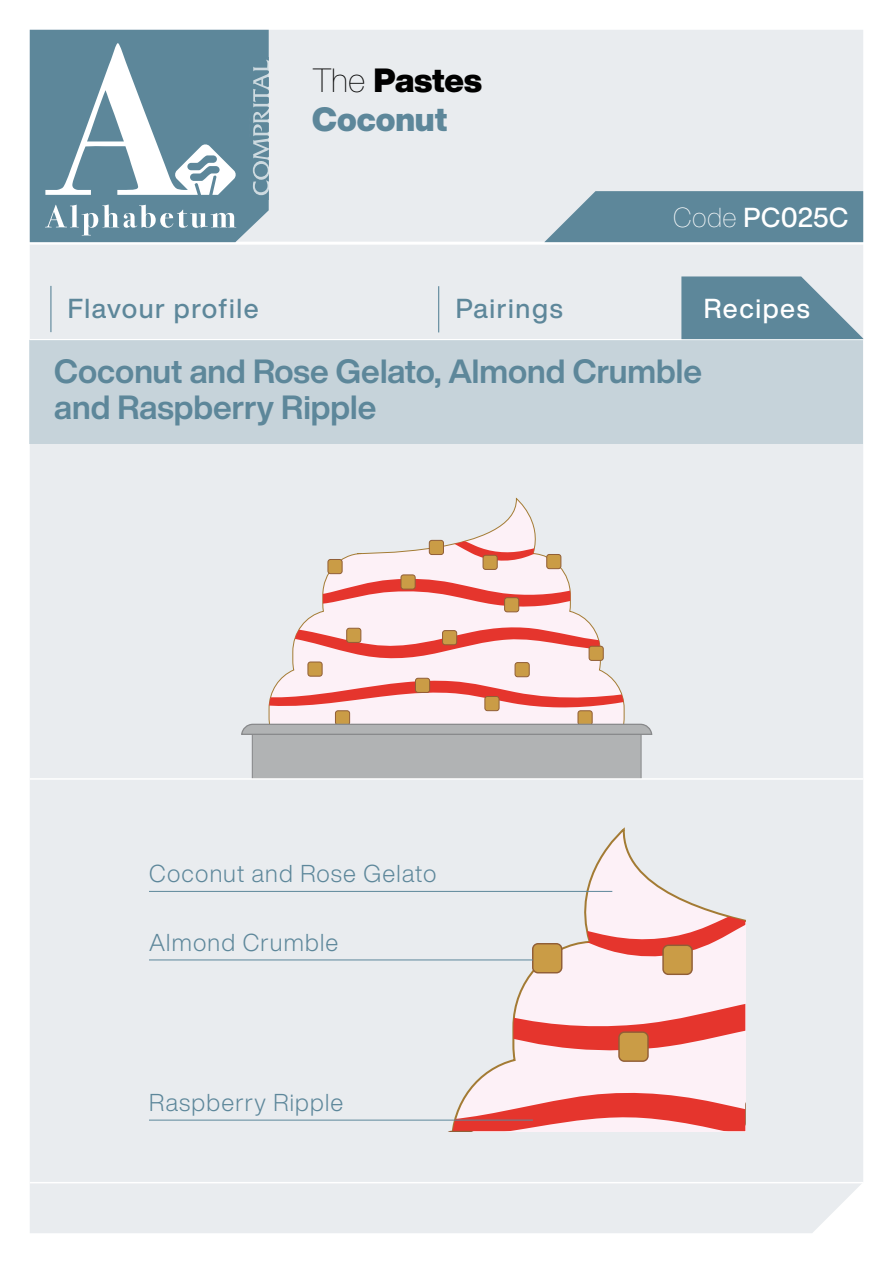
<style>
.page{position:relative;width:893px;height:1263px;background:#fff}
.page>*{position:absolute;margin:0;border:0;box-sizing:border-box;transform-origin:0 0}
.t1{font:700 33px/36px "Helvetica Now Display";color:#5d879a}
.t2{font:900 33px/39px "Helvetica Now Display";color:#5d879a}
.t3{font:500 27px "Helvetica Now Display";letter-spacing:.06em;color:#5d879a}
.t4{font:500 27px "Helvetica Now Display";letter-spacing:.05em;color:#fff}
.t5{font:300 24px "Helvetica Now Display";letter-spacing:.05em;color:#5d879a}
.s1{font-weight:100;color:#000}
.s2{color:#000}
.s3{font-weight:100}
</style>
<div class="page">
<div style="left:30px;top:30px;width:833px;height:1203px;background:#e9ecef"></div>
<hr style="left:20px;top:242px;width:873px;height:3px;background:#fff">
<hr style="left:30px;top:1182px;width:833px;height:1px;background:#fff">
<hr style="left:30px;top:339px;width:833px;height:1px;background:#fff">
<svg style="left:268px;top:492px;width:357px;height:231px"></svg>
<svg style="left:426px;top:533px;width:130px;height:30px"></svg>
<svg style="left:269px;top:575px;width:355px;height:33px"></svg>
<svg style="left:269px;top:625px;width:355px;height:36px"></svg>
<svg style="left:269px;top:680px;width:355px;height:28px"></svg>
<div style="left:335px;top:711px;width:15px;height:14px;background:#ca9c46;border-radius:3px"></div>
<div style="left:335px;top:710px;width:15px;height:15px;border:1px solid #915e36;border-radius:3px"></div>
<div style="left:415px;top:678px;width:15px;height:14px;background:#ca9c46;border-radius:3px"></div>
<div style="left:415px;top:678px;width:15px;height:15px;border:1px solid #915e36;border-radius:3px"></div>
<div style="left:485px;top:696px;width:14px;height:15px;background:#ca9c46;border-radius:3px"></div>
<div style="left:484px;top:696px;width:15px;height:15px;border:1px solid #915e36;border-radius:3px"></div>
<div style="left:515px;top:662px;width:14px;height:15px;background:#ca9c46;border-radius:3px"></div>
<div style="left:515px;top:662px;width:15px;height:15px;border:1px solid #915e36;border-radius:3px"></div>
<div style="left:578px;top:711px;width:14px;height:14px;background:#ca9c46;border-radius:3px"></div>
<div style="left:578px;top:710px;width:14px;height:15px;border:1px solid #915e36;border-radius:3px"></div>
<div style="left:589px;top:646px;width:14px;height:14px;background:#ca9c46;border-radius:3px"></div>
<div style="left:589px;top:646px;width:15px;height:15px;border:1px solid #915e36;border-radius:3px"></div>
<div style="left:443px;top:631px;width:14px;height:14px;background:#ca9c46;border-radius:3px"></div>
<div style="left:442px;top:630px;width:15px;height:15px;border:1px solid #915e36;border-radius:3px"></div>
<div style="left:505px;top:598px;width:14px;height:14px;background:#ca9c46;border-radius:3px"></div>
<div style="left:504px;top:597px;width:15px;height:15px;border:1px solid #915e36;border-radius:3px"></div>
<div style="left:308px;top:662px;width:14px;height:14px;background:#ca9c46;border-radius:3px"></div>
<div style="left:308px;top:662px;width:14px;height:14px;border:1px solid #915e36;border-radius:3px"></div>
<div style="left:328px;top:559px;width:14px;height:15px;background:#ca9c46;border-radius:3px"></div>
<div style="left:328px;top:559px;width:14px;height:15px;border:1px solid #915e36;border-radius:3px"></div>
<div style="left:347px;top:628px;width:14px;height:14px;background:#ca9c46;border-radius:3px"></div>
<div style="left:346px;top:628px;width:15px;height:15px;border:1px solid #915e36;border-radius:3px"></div>
<div style="left:401px;top:575px;width:14px;height:14px;background:#ca9c46;border-radius:3px"></div>
<div style="left:401px;top:574px;width:14px;height:15px;border:1px solid #915e36;border-radius:3px"></div>
<div style="left:483px;top:555px;width:14px;height:14px;background:#ca9c46;border-radius:3px"></div>
<div style="left:483px;top:555px;width:15px;height:15px;border:1px solid #915e36;border-radius:3px"></div>
<div style="left:547px;top:554px;width:14px;height:15px;background:#ca9c46;border-radius:3px"></div>
<div style="left:546px;top:554px;width:15px;height:15px;border:1px solid #915e36;border-radius:3px"></div>
<div style="left:429px;top:540px;width:14px;height:14px;background:#ca9c46;border-radius:3px"></div>
<div style="left:429px;top:540px;width:15px;height:15px;border:1px solid #915e36;border-radius:3px"></div>
<svg style="left:240px;top:723px;width:413px;height:55px;background:#b2b4b5"></svg>
<svg style="left:426px;top:817px;width:319px;height:314px"></svg>
<svg style="left:542px;top:899px;width:203px;height:62px"></svg>
<svg style="left:453px;top:986px;width:292px;height:67px"></svg>
<svg style="left:445px;top:1089px;width:301px;height:43px"></svg>
<div style="left:619px;top:1032px;width:29px;height:29px;background:#ca9c46;border-radius:5px"></div>
<div style="left:618px;top:1031px;width:31px;height:31px;border:1px solid #915e36;border-radius:5px"></div>
<div style="left:663px;top:945px;width:29px;height:29px;background:#ca9c46;border-radius:5px"></div>
<div style="left:662px;top:944px;width:31px;height:31px;border:1px solid #915e36;border-radius:5px"></div>
<div style="left:533px;top:944px;width:29px;height:29px;background:#ca9c46;border-radius:5px"></div>
<div style="left:532px;top:943px;width:30px;height:30px;border:1px solid #915e36;border-radius:5px"></div>
<hr style="left:30px;top:778px;width:833px;height:2px;background:#fff">
<svg style="left:681px;top:276px;width:182px;height:63px;background:#7598a9"></svg>
<svg style="left:544px;top:191px;width:319px;height:51px;background:#688fa1"></svg>
<hr style="left:686px;top:286px;width:1px;height:46px;background:#5d879a">
<hr style="left:438px;top:286px;width:1px;height:46px;background:#5d879a">
<hr style="left:50px;top:286px;width:1px;height:46px;background:#5d879a">
<div style="left:30px;top:30px;width:239px;height:212px;background:#5d879a"></div>
<svg style="left:45px;top:204px;width:191px;height:31px"></svg>
<svg style="left:45px;top:43px;width:191px;height:152px"></svg>
<div style="left:250px;top:57px;width:19px;height:143px;background:#5d879a"></div>
<svg style="left:253px;top:60px;width:16px;height:135px"></svg>
<div style="left:30px;top:340px;width:833px;height:104px;background:#c6d3da"></div>
<hr style="left:149px;top:891px;width:463px;height:1px;background:#5d879a">
<hr style="left:149px;top:959px;width:384px;height:1px;background:#5d879a">
<hr style="left:149px;top:1120px;width:384px;height:1px;background:#5d879a">
<p class="t2" style="left:312px;top:61px;width:171px"><span class="s1">The</span> <span class="s2">Pastes<br></span>Coconut</p>
<p class="t4" style="left:673px;top:199px;width:177px"><span class="s3">Code</span> PC025C</p>
<p class="t3" style="left:68px;top:290px;width:192px">Flavour profile</p>
<p class="t3" style="left:456px;top:290px;width:109px">Pairings</p>
<p class="t4" style="left:704px;top:290px;width:108px">Recipes</p>
<p class="t1" style="left:54px;top:353px;width:649px">Coconut and Rose Gelato, Almond Crumble and Raspberry Ripple</p>
<p class="t5" style="left:149px;top:857px;width:289px">Coconut and Rose Gelato</p>
<p class="t5" style="left:149px;top:926px;width:191px">Almond Crumble</p>
<p class="t5" style="left:149px;top:1086px;width:196px">Raspberry Ripple</p>
</div>
